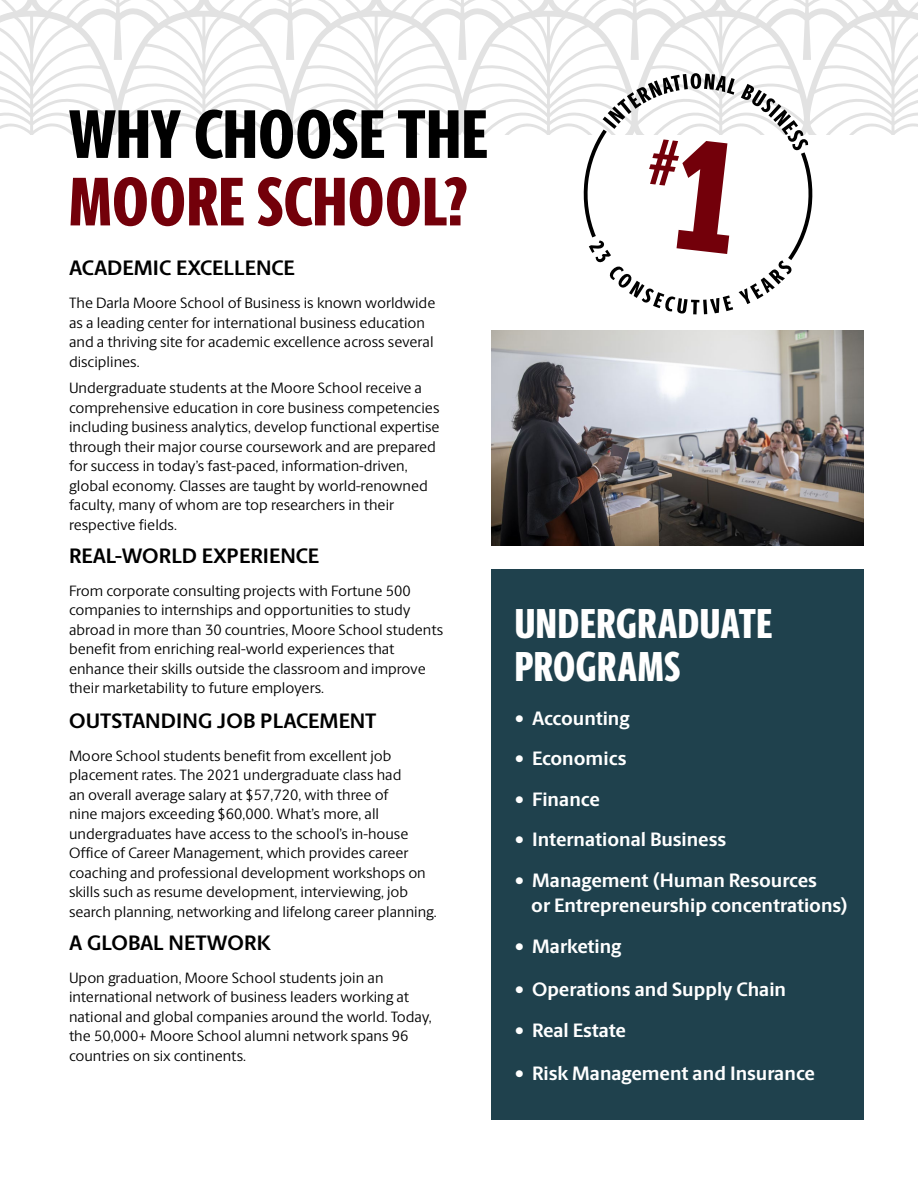
<style>
.page{position:relative;width:918px;height:1188px;background:#fff}
.page>*{position:absolute;margin:0;border:0;box-sizing:border-box;transform-origin:0 0}
.H1__Main_Header{font:800 69px "Berlingske Sans X Cn";letter-spacing:.01em;color:#000}
.H1__Main_Header-2{font:800 69px "Berlingske Sans X Cn";letter-spacing:.01em;color:#73000a}
.H2_-_Callout_Block{font:800 42px/43.5px "Berlingske Sans X Cn";letter-spacing:.01em;color:#fff}
.t1{font:700 21px "Berlingske Sans";color:#000}
.P2_-_Bullets{font:700 19.5px "Berlingske Sans";color:#fff}
.P1__Body{font:15px/19.5px "Berlingske Sans";color:#000}
</style>
<div class="page">
<svg style="left:0;top:0;width:918px;height:134px"></svg>
<svg style="left:582px;top:73px;width:232px;height:241px"></svg>
<img style="left:491px;top:331px;width:373px;height:214px">
<div style="left:491px;top:569px;width:373px;height:551px;background:#1f414d"></div>
<h1 class="H1__Main_Header" style="left:69px;top:83px;width:420px">WHY CHOOSE THE</h1>
<h1 class="H1__Main_Header-2" style="left:69px;top:150px;width:401px">MOORE SCHOOL?</h1>
<p class="t1" style="left:69px;top:253px;width:227px">ACADEMIC EXCELLENCE</p>
<p class="P1__Body" style="left:69px;top:293px;width:368px">The Darla Moore School of Business is known worldwide as a leading center for international business education and a thriving site for academic excellence across several disciplines.</p>
<p class="P1__Body" style="left:69px;top:378px;width:372px">Undergraduate students at the Moore School receive a comprehensive education in core business competencies including business analytics, develop functional expertise through their major course coursework and are prepared for success in today’s fast-paced, information-driven, global economy. Classes are taught by world-renowned faculty, many of whom are top researchers in their respective fields.</p>
<p class="t1" style="left:69px;top:540px;width:252px">REAL-WORLD EXPERIENCE</p>
<p class="P1__Body" style="left:69px;top:580px;width:376px">From corporate consulting projects with Fortune 500 companies to internships and opportunities to study abroad in more than 30 countries, Moore School students benefit from enriching real-world experiences that enhance their skills outside the classroom and improve their marketability to future employers.</p>
<p class="t1" style="left:69px;top:705px;width:309px">OUTSTANDING JOB PLACEMENT</p>
<p class="P1__Body" style="left:69px;top:745px;width:369px">Moore School students benefit from excellent job placement rates. The 2021 undergraduate class had<br>an overall average salary at $57,720, with three of<br>nine majors exceeding $60,000. What’s more, all undergraduates have access to the school’s in-house Office of Career Management, which provides career coaching and professional development workshops on skills such as resume development, interviewing, job search planning, networking and lifelong career planning.</p>
<p class="t1" style="left:69px;top:927px;width:203px">A GLOBAL NETWORK</p>
<p class="P1__Body" style="left:69px;top:967px;width:342px">Upon graduation, Moore School students join an international network of business leaders working at</p>
<p class="P1__Body" style="left:69px;top:1006px;width:364px">national and global companies around the world. Today, the 50,000+ Moore School alumni network spans 96 countries on six continents.</p>
<h2 class="H2_-_Callout_Block" style="left:515px;top:601px;width:259px">UNDERGRADUATE<br>PROGRAMS</h2>
<p class="P2_-_Bullets" style="left:515px;top:704px;width:116px">• Accounting</p>
<p class="P2_-_Bullets" style="left:515px;top:744px;width:113px">• Economics</p>
<p class="P2_-_Bullets" style="left:515px;top:785px;width:87px">• Finance</p>
<p class="P2_-_Bullets" style="left:515px;top:825px;width:213px">• International Business</p>
<p class="P2_-_Bullets" style="left:515px;top:866px;width:304px">• Management (Human Resources</p>
<p class="P2_-_Bullets" style="left:531px;top:891px;width:318px">or Entrepreneurship concentrations)</p>
<p class="P2_-_Bullets" style="left:515px;top:932px;width:108px">• Marketing</p>
<p class="P2_-_Bullets" style="left:515px;top:975px;width:273px">• Operations and Supply Chain</p>
<p class="P2_-_Bullets" style="left:515px;top:1016px;width:113px">• Real Estate</p>
<p class="P2_-_Bullets" style="left:515px;top:1059px;width:302px">• Risk Management and Insurance</p>
</div>
